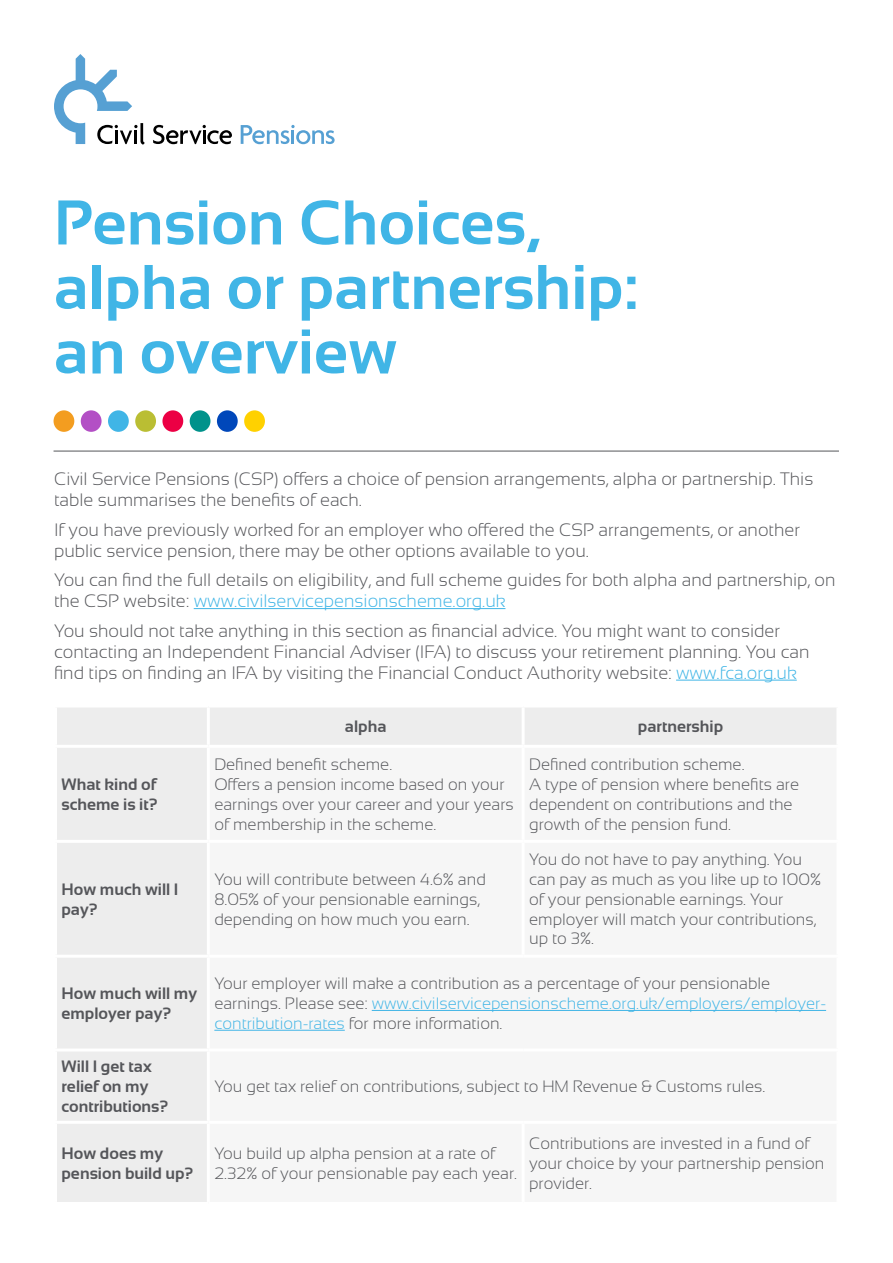
<style>
.page{position:relative;width:893px;height:1263px;background:#fff}
.page>*{position:absolute;margin:0;border:0;box-sizing:border-box;transform-origin:0 0}
.t1{font:700 63px/64.5px "Sansation";color:#40b5e6}
.t2{font:300 18px/21px "Sansation";color:#55565a}
.t3{font:300 16.5px/19.8px "Sansation";color:#55565a}
.t4{font:700 16.5px/19.8px "Sansation";color:#55565a}
.s1{color:#40b5e6}
</style>
<div class="page">
<div style="left:81px;top:410px;width:21px;height:22px;background:#b34fc5;border-radius:50%"></div>
<div style="left:135px;top:410px;width:21px;height:22px;background:#babe33;border-radius:50%"></div>
<div style="left:217px;top:410px;width:21px;height:22px;background:#0047ba;border-radius:50%"></div>
<div style="left:162px;top:410px;width:21px;height:22px;background:#ec0044;border-radius:50%"></div>
<div style="left:108px;top:410px;width:21px;height:22px;background:#40b5e6;border-radius:50%"></div>
<div style="left:54px;top:410px;width:20px;height:22px;background:#f39d20;border-radius:50%"></div>
<div style="left:190px;top:410px;width:20px;height:22px;background:#00928b;border-radius:50%"></div>
<div style="left:244px;top:410px;width:21px;height:22px;background:#ffd100;border-radius:50%"></div>
<hr style="left:54px;top:451px;width:785px;height:1px;background:#55565a">
<svg style="left:54px;top:54px;width:91px;height:91px"></svg>
<svg style="left:153px;top:125px;width:79px;height:19px"></svg>
<svg style="left:241px;top:125px;width:94px;height:19px"></svg>
<div style="left:57px;top:708px;width:779px;height:494px;background:#ededed"></div>
<div style="left:210px;top:748px;width:626px;height:454px;background:#f6f6f6"></div>
<hr style="left:207px;top:707px;width:3px;height:38px;background:#fff">
<hr style="left:522px;top:707px;width:3px;height:38px;background:#fff">
<hr style="left:54px;top:745px;width:154px;height:3px;background:#fff">
<hr style="left:208px;top:745px;width:315px;height:3px;background:#fff">
<hr style="left:207px;top:748px;width:3px;height:92px;background:#fff">
<hr style="left:523px;top:745px;width:316px;height:3px;background:#fff">
<hr style="left:522px;top:748px;width:3px;height:92px;background:#fff">
<hr style="left:54px;top:840px;width:154px;height:3px;background:#fff">
<hr style="left:208px;top:840px;width:315px;height:3px;background:#fff">
<hr style="left:207px;top:843px;width:3px;height:112px;background:#fff">
<hr style="left:523px;top:840px;width:316px;height:3px;background:#fff">
<hr style="left:522px;top:843px;width:3px;height:112px;background:#fff">
<hr style="left:54px;top:955px;width:154px;height:3px;background:#fff">
<hr style="left:208px;top:955px;width:315px;height:3px;background:#fff">
<hr style="left:207px;top:958px;width:3px;height:90px;background:#fff">
<hr style="left:523px;top:955px;width:316px;height:3px;background:#fff">
<hr style="left:54px;top:1048px;width:154px;height:3px;background:#fff">
<hr style="left:208px;top:1048px;width:315px;height:3px;background:#fff">
<hr style="left:207px;top:1051px;width:3px;height:70px;background:#fff">
<hr style="left:523px;top:1048px;width:316px;height:3px;background:#fff">
<hr style="left:54px;top:1121px;width:154px;height:3px;background:#fff">
<hr style="left:208px;top:1121px;width:315px;height:3px;background:#fff">
<hr style="left:207px;top:1124px;width:3px;height:78px;background:#fff">
<hr style="left:523px;top:1121px;width:316px;height:3px;background:#fff">
<hr style="left:522px;top:1124px;width:3px;height:78px;background:#fff">
<hr style="left:372px;top:1010px;width:454px;height:1px;background:#40b5e6">
<hr style="left:214px;top:1030px;width:131px;height:1px;background:#40b5e6">
<hr style="left:194px;top:608px;width:311px;height:1px;background:#40b5e6">
<hr style="left:676px;top:680px;width:121px;height:1px;background:#40b5e6">
<h1 class="t1" style="left:54px;top:190px;width:586px">Pension Choices, alpha or partnership: an overview</h1>
<p class="t2" style="left:54px;top:468px;width:761px">Civil Service Pensions (CSP) offers a choice of pension arrangements, alpha or partnership. This table summarises the benefits of each.</p>
<p class="t2" style="left:54px;top:519px;width:747px">If you have previously worked for an employer who offered the CSP arrangements, or another public service pension, there may be other options available to you.</p>
<p class="t2" style="left:54px;top:569px;width:783px">You can find the full details on eligibility, and full scheme guides for both alpha and partnership, on the CSP website: <span class="s1">www.civilservicepensionscheme.org.uk</span></p>
<p class="t2" style="left:54px;top:620px;width:757px">You should not take anything in this section as financial advice. You might want to consider contacting an Independent Financial Adviser (IFA) to discuss your retirement planning. You can find tips on finding an IFA by visiting the Financial Conduct Authority website: <span class="s1">www.fca.org.uk</span></p>
<p class="t4" style="left:61px;top:774px;width:98px">What kind of scheme is it?</p>
<p class="t4" style="left:345px;top:716px;width:43px">alpha</p>
<p class="t4" style="left:638px;top:716px;width:87px">partnership</p>
<p class="t3" style="left:214px;top:754px;width:301px">Defined benefit scheme.<br>Offers a pension income based on your earnings over your career and your years of membership in the scheme.</p>
<p class="t3" style="left:529px;top:754px;width:271px">Defined contribution scheme.<br>A type of pension where benefits are dependent on contributions and the growth of the pension fund.</p>
<p class="t4" style="left:61px;top:879px;width:119px">How much will I pay?</p>
<p class="t3" style="left:214px;top:869px;width:273px">You will contribute between 4.6% and<br>8.05% of your pensionable earnings, depending on how much you earn.</p>
<p class="t3" style="left:529px;top:849px;width:293px">You do not have to pay anything. You can pay as much as you like up to 100% of your pensionable earnings. Your employer will match your contributions, up to 3%.</p>
<p class="t4" style="left:61px;top:983px;width:137px">How much will my employer pay?</p>
<p class="t3" style="left:214px;top:974px;width:613px">Your employer will make a contribution as a percentage of your pensionable earnings. Please see: <span class="s1">www.civilservicepensionscheme.org.uk/employers/employer&shy;contribution-rates</span> for more information.</p>
<p class="t4" style="left:61px;top:1057px;width:109px">Will I get tax relief on my contributions?</p>
<p class="t3" style="left:214px;top:1076px;width:552px">You get tax relief on contributions, subject to HM Revenue &amp; Customs rules.</p>
<p class="t4" style="left:61px;top:1143px;width:134px">How does my pension build up?</p>
<p class="t3" style="left:214px;top:1143px;width:304px">You build up alpha pension at a rate of<br>2.32% of your pensionable pay each year.</p>
<p class="t3" style="left:529px;top:1133px;width:297px">Contributions are invested in a fund of your choice by your partnership pension provider.</p>
</div>
